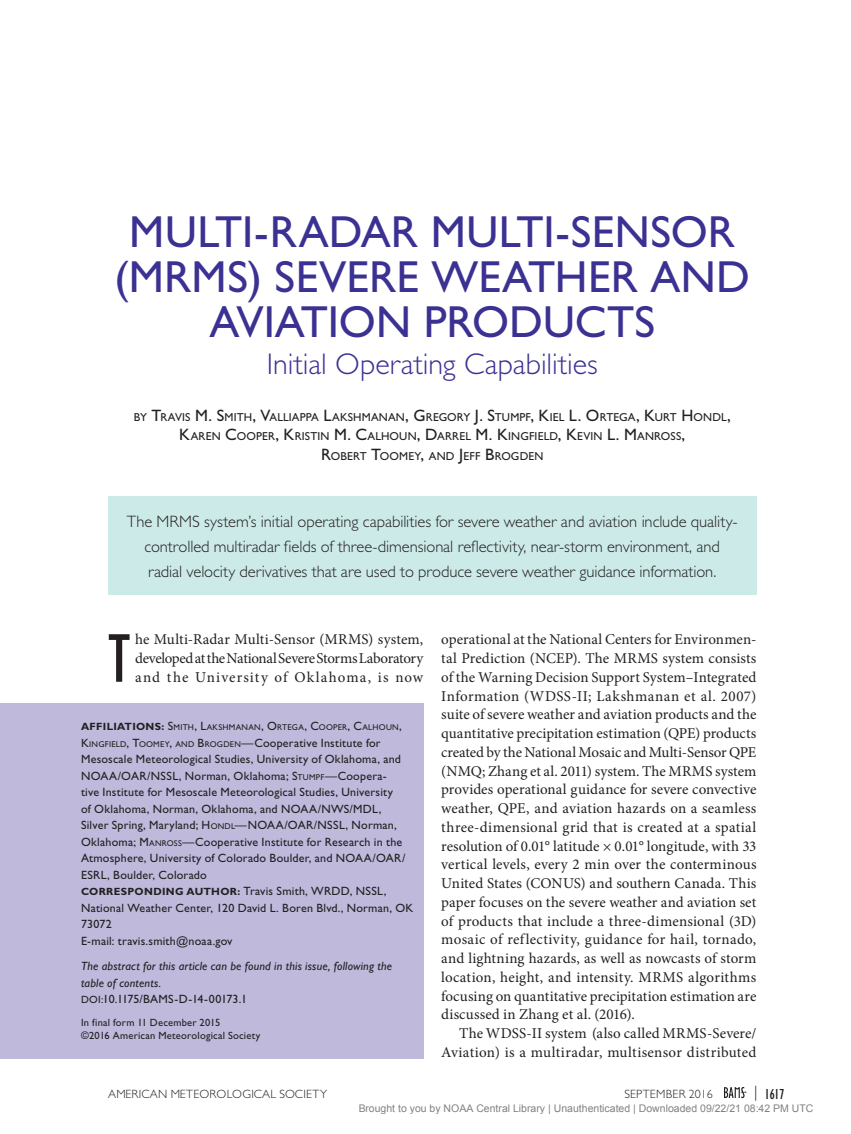
<style>
.page{position:relative;width:851px;height:1134px;background:#fff}
.page>*{position:absolute;margin:0;border:0;box-sizing:border-box;transform-origin:0 0}
.First_Paragraph_w_Dr{font:condensed 71.1px "Gill Sans Std";color:#231f20}
.Article_Title__Main{font:45px/45px "Gill Sans Std";color:#3a3192;text-align:center}
.Article_Title__Sub{font:300 30px "Gill Sans Std";color:#3a3192}
.Capsule_Summary{font:300 16.5px/24.8px "Gill Sans Std";letter-spacing:-.005em;color:#231f20;text-align:center}
.First_Paragraph_w_Dr-2{font:15px/18.8px "Minion Pro";letter-spacing:.01em;color:#231f20;text-align:justify}
.Body_Text{font:15px/18.8px "Minion Pro";letter-spacing:.015em;color:#231f20;text-align:right}
.Page_Number__Master{font:condensed 15px "Gill Sans";color:#231f20}
.Affiliation_Correspo{font:12px/16.5px "Gill Sans Std";letter-spacing:.02em;color:#231f20}
.Affiliation_Correspo-2{font:italic 12px/16.5px "Gill Sans Std";letter-spacing:.015em;color:#231f20}
.t1{font:300 12px "Gill Sans Std";letter-spacing:.02em;color:#231f20}
.Affiliation_Correspo-3{font:12px "Gill Sans Std";letter-spacing:-.005em;color:#231f20}
.e-mail{font:12px "Gill Sans Std";letter-spacing:.015em;color:#231f20}
.Authors{font:11.55px/19.5px "Gill Sans Std";letter-spacing:.015em;color:#231f20;text-align:center}
.t2{font:10.5px "Arial";color:rgb(0 0 0/.5)}
.In_Final_Form_Copyri{font:10.5px "Gill Sans Std";letter-spacing:.02em;color:#231f20}
.Affiliation_Correspo-4{font:8.4px "Gill Sans Std";letter-spacing:.03em;color:#231f20}
.s1{font-size:16.5px}
.s2{font-family:"Gill Sans Std";font-weight:300;font-stretch:normal}
.s3{font-weight:700;font-size:10.5px}
.s4{font-size:12px}
.s5{font-style:inherit}
.s6{font-size:8.4px}
.s7{font-size:10.5px}
</style>
<div class="page">
<div style="left:0;top:704px;width:423px;height:355px;background:#bfb9dc"></div>
<div style="left:108px;top:496px;width:648px;height:99px;background:#cceae8"></div>
<svg style="left:724px;top:1087px;width:22px;height:11px"></svg>
<p class="Article_Title__Main" style="left:115px;top:209px;width:636px">MULTI-RADAR MULTI-SENSOR (MRMS) SEVERE WEATHER AND<br>AVIATION PRODUCTS</p>
<p class="Article_Title__Sub" style="left:267px;top:347px;width:332px">Initial Operating Capabilities</p>
<p class="Authors" style="left:134px;top:407px;width:598px">BY <span class="s1">T</span>RAVIS <span class="s1">M. S</span>MITH<span class="s1">, V</span>ALLIAPPA <span class="s1">L</span>AKSHMANAN<span class="s1">, G</span> REGORY <span class="s1">J. S</span>TUMPF<span class="s1">, K</span>IEL <span class="s1">L. O</span>RTEGA<span class="s1">, K</span>URT <span class="s1">H</span> ONDL<span class="s1">,<br>K</span>AREN <span class="s1">C</span>OOPER<span class="s1">, K</span>RISTIN <span class="s1">M. C</span>ALHOUN<span class="s1">, D</span>ARREL <span class="s1">M. K</span>INGFIELD<span class="s1">, K</span>EVIN <span class="s1">L. M</span>ANROSS<span class="s1">,<br>R</span>OBERT <span class="s1">T</span>OOMEY<span class="s1">,</span> AND <span class="s1">J</span>EFF <span class="s1">B</span>ROGDEN</p>
<p class="Capsule_Summary" style="left:127px;top:509px;width:612px">The MRMS system’s initial operating capabilities for severe weather and aviation include quality&shy;controlled multiradar fields of three-dimensional reflectivity, near-storm environment, and radial velocity derivatives that are used to produce severe weather guidance information.</p>
<p class="First_Paragraph_w_Dr" style="left:108px;top:620px;width:24px">T</p>
<p class="First_Paragraph_w_Dr-2" style="left:135px;top:630px;width:290px">he Multi-Radar Multi-Sensor (MRMS) system, developed at the National Severe Storms Laboratory and the University of Oklahoma, is now</p>
<p class="First_Paragraph_w_Dr-2" style="left:441px;top:630px;width:317px">operational at the National Centers for Environmen&shy;tal Prediction (NCEP). The MRMS system consists of the Warning Decision Support System–Integrated Information (WDSS-II; Lakshmanan et al. 2007) suite of severe weather and aviation products and the quantitative precipitation estimation (QPE) products created by the National Mosaic and Multi-Sensor QPE (NMQ; Zhang et al. 2011) system. The MRMS system provides operational guidance for severe convective weather, QPE, and aviation hazards on a seamless three-dimensional grid that is created at a spatial resolution of 0.01° latitude × 0.01° longitude, with 33 vertical levels, every 2 min over the conterminous United States (CONUS) and southern Canada. This paper focuses on the severe weather and aviation set of products that include a three-dimensional (3D) mosaic of reflectivity, guidance for hail, tornado, and lightning hazards, as well as nowcasts of storm location, height, and intensity. MRMS algorithms focusing on quantitative precipitation estimation are discussed in Zhang et al. (2016).</p>
<p class="Body_Text" style="left:441px;top:1024px;width:316px">The WDSS-II system (also called MRMS-Severe/<br>Aviation) is a multiradar, multisensor distributed</p>
<p class="t1" style="left:108px;top:1087px;width:220px">AMERICAN METEOROLOGICAL SOCIETY</p>
<p class="t1" style="left:624px;top:1087px;width:90px">SEPTEMBER 2016</p>
<p class="Page_Number__Master" style="left:754px;top:1086px;width:32px"><span class="s2">|</span> 1617</p>
<p class="t2" style="left:358px;top:1102px;width:456px">Brought to you by NOAA Central Library | Unauthenticated | Downloaded 09/22/21 08:42 PM UTC</p>
<p class="Affiliation_Correspo-4" style="left:81px;top:723px;width:322px"><span class="s3">AFFILIATIONS:</span> <span class="s4">S</span>MITH<span class="s4">, L</span>AKSHMANAN<span class="s4">, O</span>RTEGA<span class="s4">, C</span>OOPER<span class="s4">, C</span>ALHOUN<span class="s4">,</span></p>
<p class="Affiliation_Correspo" style="left:81px;top:735px;width:326px"><span class="s5">K</span><span class="s6">INGFIELD</span><span class="s5">, T</span><span class="s6">OO MEY</span><span class="s5">,</span> <span class="s6">AND</span> <span class="s5">B</span><span class="s6">ROGDEN</span>—Cooperative Institute for Mesoscale Meteorological Studies, University of Oklahoma, and NOAA/OAR/NSSL, Norman, Oklahoma; <span class="s5">S</span><span class="s6">TUMPF</span>—Coopera&shy;tive Institute for Mesoscale Meteorological Studies, University of Oklahoma, Norman, Oklahoma, and NOAA/NWS/MDL, Silver Spring, Maryland; <span class="s5">H</span> <span class="s6">ONDL</span>—NOAA/OAR/NSSL, Norman, Oklahoma; <span class="s5">M</span> <span class="s6">ANROSS</span>—Cooperative Institute for Research in the Atmosphere, University of Colorado Boulder, and NOAA/OAR/ ESRL, Boulder, Colorado</p>
<p class="Affiliation_Correspo" style="left:81px;top:883px;width:334px"><span class="s3">CORRESPONDING AUTHOR:</span> Travis Smith, WRDD, NSSL,<br>National Weather Center, 120 David L. Boren Blvd., Norman, OK<br>73072</p>
<p class="e-mail" style="left:81px;top:934px;width:153px">E-mail: travis.smith@noaa.gov</p>
<p class="Affiliation_Correspo-2" style="left:81px;top:958px;width:312px">The abstract for this article can be found in this issue, following the table of contents.</p>
<p class="Affiliation_Correspo-3" style="left:81px;top:992px;width:167px"><span class="s7">DOI:</span>10.1175/BAMS-D-14-00173.1</p>
<p class="In_Final_Form_Copyri" style="left:81px;top:1016px;width:141px">In final form 11 December 2015</p>
<p class="In_Final_Form_Copyri" style="left:81px;top:1030px;width:181px">©2016 American Meteorological Society</p>
</div>
